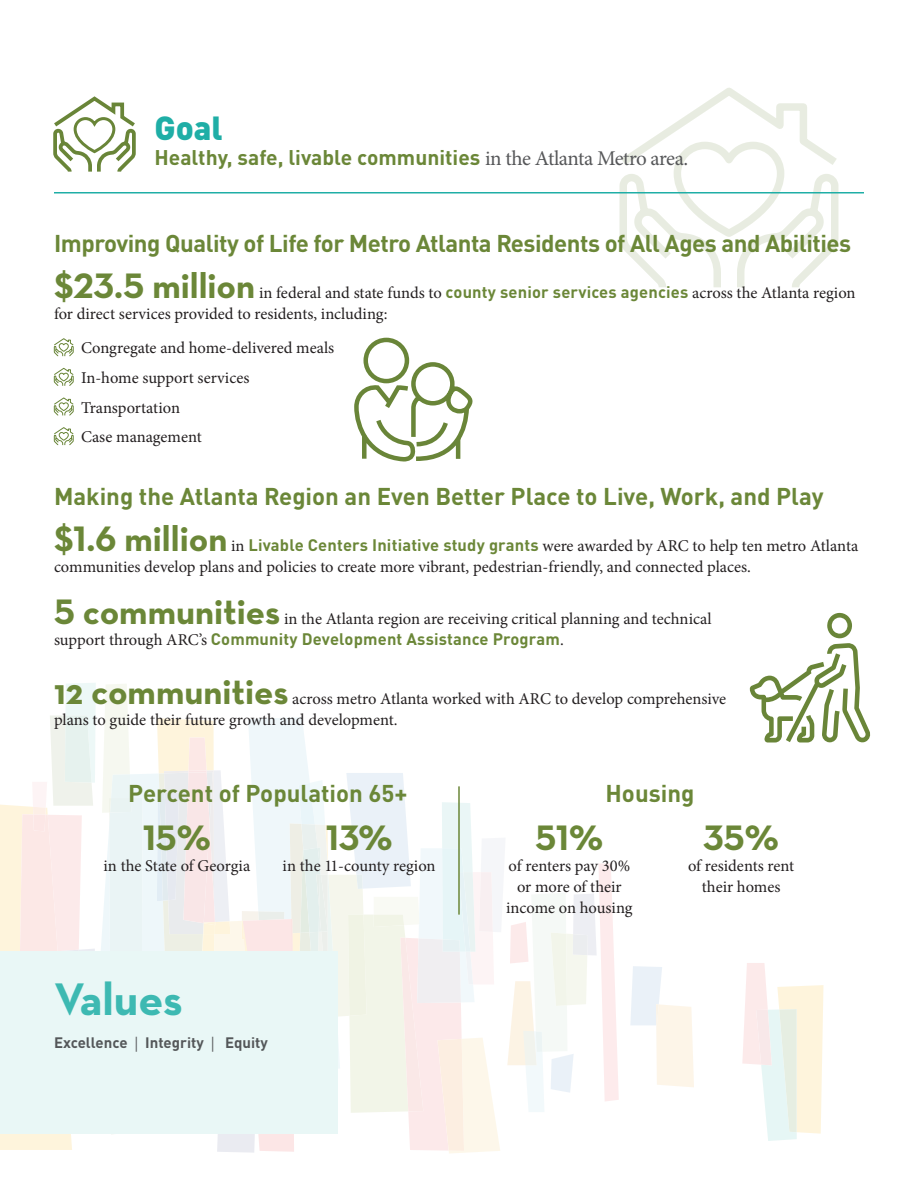
<style>
.page{position:relative;width:918px;height:1188px;background:#fff}
.page>*{position:absolute;margin:0;border:0;box-sizing:border-box;transform-origin:0 0}
.t1{font:700 46.5px "Neutraface Text";color:#1faea6}
.t2{font:700 36px "Neutraface Text";color:#6b8738}
.t3{font:900 33px "DIN Pro";color:#1faea6}
.t4{font:700 24px "DIN Pro";letter-spacing:-.015em;color:#6b8738}
.t5{font:700 21px "DIN Pro";color:#6b8738}
.t6{font:16.5px/21px "Minion Pro";color:#231f20}
.t7{font:700 15px "DIN Pro";color:#545759}
.s1{font-family:"Minion Pro";font-weight:400;color:#565759}
.s2{font-family:"Neutraface Text";font-weight:700;font-size:36px;color:#6b8738}
.s3{font-family:"DIN Pro";font-weight:700;color:#6b8738}
</style>
<div class="page">
<svg style="left:630px;top:966px;width:64px;height:121px"></svg>
<svg style="left:742px;top:963px;width:81px;height:178px"></svg>
<svg style="left:0;top:683px;width:619px;height:471px"></svg>
<svg style="left:619px;top:88px;width:220px;height:200px"></svg>
<svg style="left:670px;top:138px;width:118px;height:103px"></svg>
<svg style="left:53px;top:96px;width:83px;height:76px"></svg>
<div style="left:0;top:951px;width:338px;height:183px;background:#e9f7f6"></div>
<svg style="left:53px;top:338px;width:21px;height:19px"></svg>
<svg style="left:53px;top:368px;width:21px;height:18px"></svg>
<svg style="left:53px;top:397px;width:21px;height:19px"></svg>
<svg style="left:53px;top:427px;width:21px;height:19px"></svg>
<hr style="left:54px;top:192px;width:810px;height:2px;background:#1faea6">
<svg style="left:354px;top:337px;width:119px;height:125px"></svg>
<svg style="left:750px;top:613px;width:121px;height:130px"></svg>
<hr style="left:458px;top:786px;width:2px;height:129px;background:#6b8738">
<p class="t3" style="left:154px;top:101px;width:70px">Goal</p>
<p class="t5" style="left:154px;top:141px;width:535px">Healthy, safe, livable communities <span class="s1">in the Atlanta Metro area.</span></p>
<p class="t4" style="left:54px;top:225px;width:799px">Improving Quality of Life for Metro Atlanta Residents of All Ages and Abilities</p>
<p class="t6" style="left:54px;top:282px;width:803px"><span class="s2">$23.5 million</span> in federal and state funds to <span class="s3">county senior services agencies</span> across the Atlanta region for direct services provided to residents, including:</p>
<p class="t6" style="left:81px;top:338px;width:255px">Congregate and home-delivered meals</p>
<p class="t6" style="left:81px;top:367px;width:170px">In-home support services</p>
<p class="t6" style="left:81px;top:397px;width:101px">Transportation</p>
<p class="t6" style="left:81px;top:427px;width:122px">Case management</p>
<p class="t4" style="left:54px;top:477px;width:771px">Making the Atlanta Region an Even Better Place to Live, Work, and Play</p>
<p class="t6" style="left:54px;top:535px;width:806px"><span class="s2">$1.6 million</span> in <span class="s3">Livable Centers Initiative study grants</span> were awarded by ARC to help ten metro Atlanta communities develop plans and policies to create more vibrant, pedestrian-friendly, and connected places.</p>
<p class="t6" style="left:54px;top:608px;width:659px"><span class="s2">5 communities</span> in the Atlanta region are receiving critical planning and technical support through ARC’s <span class="s3">Community Development Assistance Program</span>.</p>
<p class="t6" style="left:54px;top:688px;width:674px"><span class="s2">12 communities</span> across metro Atlanta worked with ARC to develop comprehensive plans to guide their future growth and development.</p>
<p class="t4" style="left:128px;top:775px;width:281px">Percent of Population 65+</p>
<p class="t4" style="left:606px;top:775px;width:90px">Housing</p>
<p class="t2" style="left:536px;top:815px;width:69px">51%</p>
<p class="t6" style="left:506px;top:855px;width:128px;text-align:center">of renters pay 30% or more of their income on housing</p>
<p class="t2" style="left:143px;top:815px;width:70px">15%</p>
<p class="t6" style="left:103px;top:855px;width:148px">in the State of Georgia</p>
<p class="t2" style="left:326px;top:815px;width:68px">13%</p>
<p class="t6" style="left:283px;top:855px;width:155px">in the 11-county region</p>
<p class="t2" style="left:703px;top:815px;width:77px">35%</p>
<p class="t6" style="left:688px;top:855px;width:108px;text-align:center">of residents rent their homes</p>
<h1 class="t1" style="left:54px;top:969px;width:130px">Values</h1>
<p class="t7" style="left:54px;top:1031px;width:215px">Excellence <span class="s1">|</span> Integrity <span class="s1">|</span> Equity</p>
</div>
